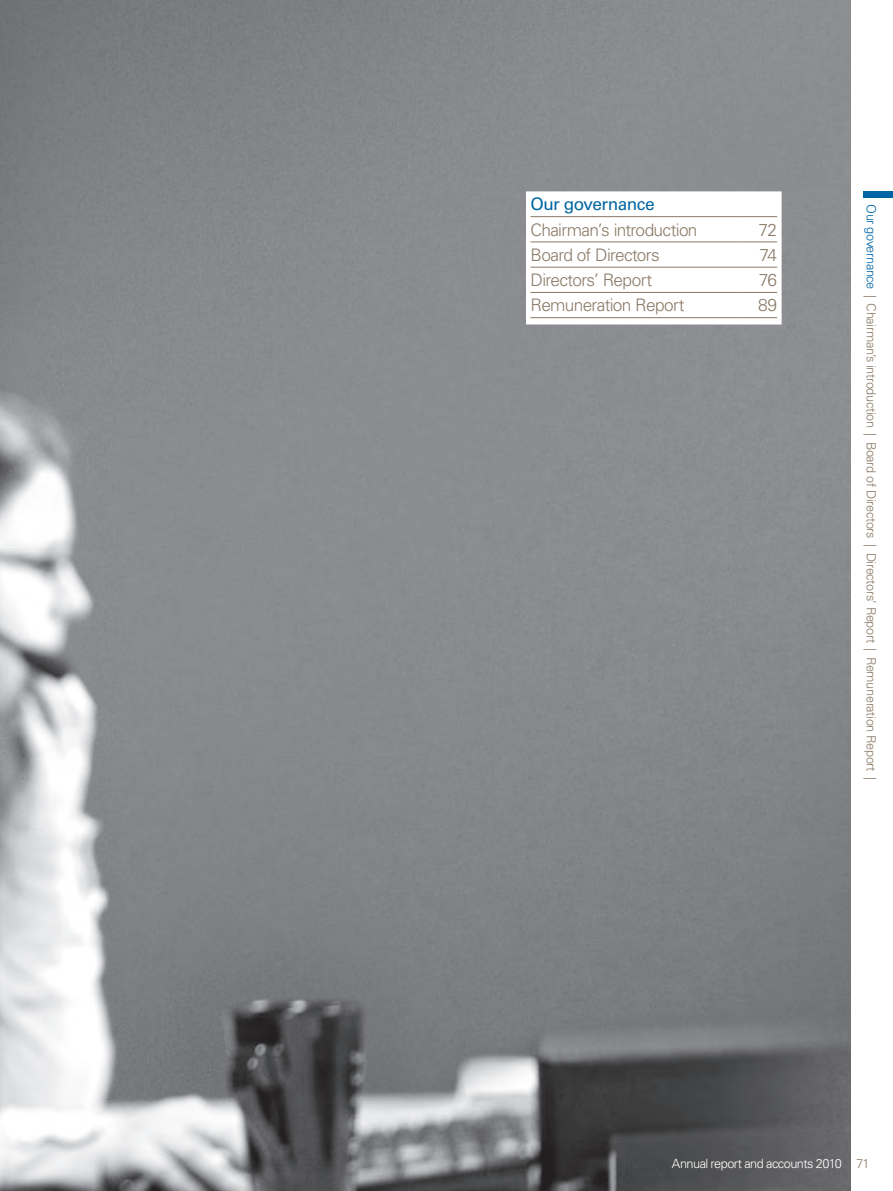
<style>
.page{position:relative;width:893px;height:1191px;background:#fff}
.page>*{position:absolute;margin:0;border:0;box-sizing:border-box;transform-origin:0 0}
.t1{font:300 17.25px "Univers LT Std";letter-spacing:-.035em;color:#8a7966}
.t2{font:17.25px "Univers LT Std";letter-spacing:-.03em;color:#0065a4}
.t3{font:300 12.75px "Univers LT Std";letter-spacing:-.03em;color:#8a7966}
.t4{font:300 12.75px "Univers LT Std";letter-spacing:-.045em;color:#fff}
.s1{color:#0065a4}
</style>
<div class="page">
<img style="left:0;top:0;width:850px;height:1191px">
<div style="left:863px;top:191px;width:30px;height:6px;background:#0065a4"></div>
<svg style="left:526px;top:191px;width:256px;height:133px"></svg>
<hr style="left:530px;top:216px;width:213px;height:1px;background:#8a7966">
<hr style="left:743px;top:216px;width:34px;height:1px;background:#8a7966">
<hr style="left:530px;top:241px;width:213px;height:1px;background:#8a7966">
<hr style="left:743px;top:241px;width:34px;height:1px;background:#8a7966">
<hr style="left:530px;top:267px;width:213px;height:1px;background:#8a7966">
<hr style="left:743px;top:267px;width:34px;height:1px;background:#8a7966">
<hr style="left:530px;top:292px;width:213px;height:1px;background:#8a7966">
<hr style="left:743px;top:292px;width:34px;height:1px;background:#8a7966">
<hr style="left:530px;top:317px;width:213px;height:1px;background:#8a7966">
<hr style="left:743px;top:317px;width:34px;height:1px;background:#8a7966">
<h1 class="t2" style="left:530px;top:197px;width:126px">Our governance</h1>
<h1 class="t1" style="left:530px;top:223px;width:169px">Chairman’s introduction</h1>
<h1 class="t1" style="left:758px;top:223px;width:20px">72</h1>
<h1 class="t1" style="left:530px;top:248px;width:131px">Board of Directors</h1>
<h1 class="t1" style="left:759px;top:248px;width:19px">74</h1>
<h1 class="t1" style="left:530px;top:273px;width:123px">Directors’ Report</h1>
<h1 class="t1" style="left:759px;top:273px;width:20px">76</h1>
<h1 class="t1" style="left:530px;top:298px;width:156px">Remuneration Report</h1>
<h1 class="t1" style="left:758px;top:298px;width:21px">89</h1>
<p class="t3" style="left:876px;top:204px;width:577px;rotate:90deg"><span class="s1">Our governance</span> | Chairman’s introduction | Board of Directors | Directors’ Report | Remuneration Report |</p>
<p class="t4" style="left:672px;top:1158px;width:171px">Annual report and accounts 2010</p>
<p class="t3" style="left:856px;top:1158px;width:15px">71</p>
</div>
